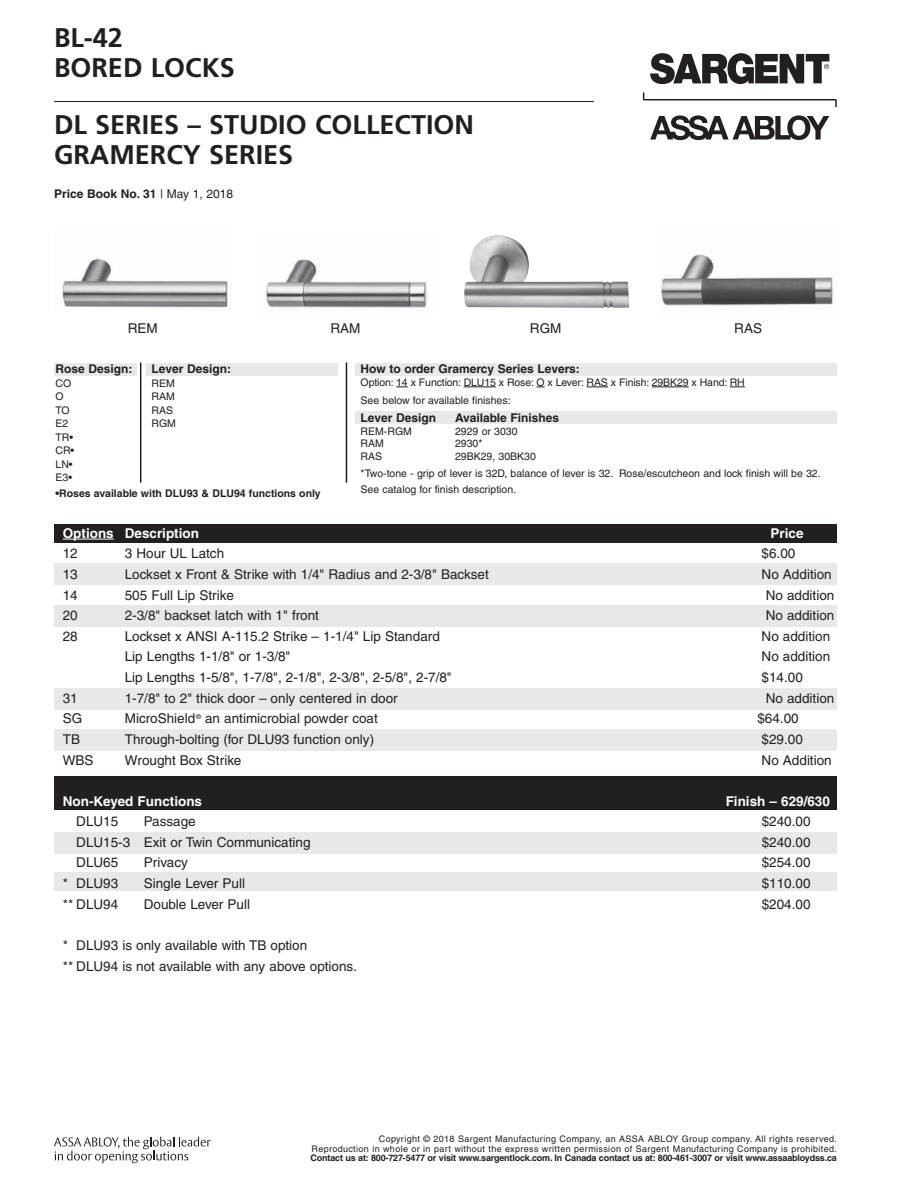
<style>
.page{position:relative;width:918px;height:1188px;background:#fff}
.page>*{position:absolute;margin:0;border:0;box-sizing:border-box;transform-origin:0 0}
.t1{font:700 27px/30px "Frutiger";color:#231f20}
.t2{font:13.5px/20.7px "Helvetica";color:#231f20}
.t3{font:700 13.5px "Helvetica";color:#fff}
.t4{font:700 12px "Helvetica";color:#231f20}
.t5{font:10.5px/13.5px "Helvetica";color:#231f20}
.t6{font:700 10.5px "Helvetica";color:#231f20}
.t7{font:9px/9.8px "Helvetica";letter-spacing:.04em;color:#231f20;text-align:right}
.t8{font:700 9px "Helvetica";letter-spacing:-.02em;color:#231f20}
.s1{font-weight:400}
</style>
<div class="page">
<hr style="left:54px;top:101px;width:540px;height:1px;background:#231f20">
<svg style="left:54px;top:1137px;width:157px;height:26px"></svg>
<svg style="left:643px;top:93px;width:194px;height:14px"></svg>
<svg style="left:650px;top:115px;width:179px;height:25px"></svg>
<svg style="left:650px;top:53px;width:179px;height:31px"></svg>
<img style="left:61px;top:255px;width:167px;height:53px">
<img style="left:266px;top:259px;width:161px;height:49px">
<img style="left:464px;top:235px;width:165px;height:73px">
<img style="left:660px;top:254px;width:174px;height:52px">
<div style="left:54px;top:688px;width:783px;height:22px;background:#e7e8e8"></div>
<div style="left:54px;top:729px;width:783px;height:22px;background:#e7e8e8"></div>
<div style="left:54px;top:832px;width:783px;height:22px;background:#e7e8e8"></div>
<div style="left:54px;top:873px;width:783px;height:18px;background:#e7e8e8"></div>
<div style="left:54px;top:524px;width:783px;height:19px;background:#231f20"></div>
<div style="left:54px;top:776px;width:783px;height:34px;background:#231f20"></div>
<div style="left:54px;top:564px;width:783px;height:21px;background:#e7e8e8"></div>
<div style="left:54px;top:605px;width:783px;height:22px;background:#e7e8e8"></div>
<hr style="left:63px;top:539px;width:51px;height:1px;background:#fff">
<div style="left:356px;top:363px;width:481px;height:12px;background:#e7e8e8"></div>
<div style="left:54px;top:363px;width:82px;height:12px;background:#e7e8e8"></div>
<div style="left:356px;top:411px;width:481px;height:13px;background:#e7e8e8"></div>
<svg style="left:396px;top:387px;width:12px;height:1px"></svg>
<hr style="left:464px;top:387px;width:32px;height:1px;background:#231f20">
<svg style="left:587px;top:387px;width:21px;height:1px"></svg>
<hr style="left:652px;top:387px;width:37px;height:1px;background:#231f20">
<svg style="left:730px;top:387px;width:15px;height:1px"></svg>
<hr style="left:346px;top:362px;width:1px;height:121px;background:#231f20">
<hr style="left:140px;top:362px;width:1px;height:121px;background:#231f20">
<div style="left:146px;top:363px;width:192px;height:12px;background:#e7e8e8"></div>
<h1 class="t1" style="left:54px;top:26px;width:182px">BL-42<br>BORED LOCKS</h1>
<h1 class="t1" style="left:54px;top:113px;width:422px">DL SERIES – STUDIO COLLECTION<br>GRAMERCY SERIES</h1>
<p class="t4" style="left:54px;top:189px;width:181px">Price Book No. 31 <span class="s1">| May 1, 2018</span></p>
<p class="t2" style="left:128px;top:319px;width:31px">REM</p>
<p class="t2" style="left:331px;top:319px;width:31px">RAM</p>
<p class="t2" style="left:530px;top:319px;width:33px">RGM</p>
<p class="t2" style="left:734px;top:319px;width:29px">RAS</p>
<p class="t4" style="left:56px;top:364px;width:79px">Rose Design:</p>
<p class="t5" style="left:56px;top:377px;width:20px">CO<br>O<br>TO<br>E2<br>TR•<br>CR•<br>LN•<br>E3•</p>
<p class="t4" style="left:152px;top:364px;width:81px">Lever Design:</p>
<p class="t5" style="left:152px;top:377px;width:26px">REM<br>RAM<br>RAS<br>RGM</p>
<p class="t6" style="left:56px;top:490px;width:267px">•Roses available with DLU93 &amp; DLU94 functions only</p>
<p class="t4" style="left:361px;top:364px;width:221px">How to order Gramercy Series Levers:</p>
<p class="t5" style="left:361px;top:374px;width:386px;line-height:18px">Option: 14 x Function: DLU15 x Rose: O x Lever: RAS x Finish: 29BK29 x Hand: RH<br>See below for available finishes:</p>
<p class="t4" style="left:361px;top:413px;width:77px">Lever Design</p>
<p class="t4" style="left:455px;top:413px;width:106px">Available Finishes</p>
<p class="t5" style="left:361px;top:425px;width:53px">REM-RGM</p>
<p class="t5" style="left:455px;top:425px;width:64px">2929 or 3030</p>
<p class="t5" style="left:361px;top:438px;width:25px">RAM</p>
<p class="t5" style="left:455px;top:438px;width:29px">2930*</p>
<p class="t5" style="left:361px;top:451px;width:23px">RAS</p>
<p class="t5" style="left:361px;top:449px;width:462px;line-height:16.5px;text-indent:94px">29BK29, 30BK30<br>*Two-tone - grip of lever is 32D, balance of lever is 32. Rose/escutcheon and lock finish will be 32.<br>See catalog for finish description.</p>
<p class="t3" style="left:63px;top:528px;width:138px">Options Description</p>
<p class="t3" style="left:771px;top:528px;width:35px">Price</p>
<p class="t2" style="left:63px;top:545px;width:17px">12</p>
<p class="t2" style="left:125px;top:545px;width:101px">3 Hour UL Latch</p>
<p class="t2" style="left:762px;top:545px;width:35px">$6.00</p>
<p class="t2" style="left:63px;top:565px;width:17px">13</p>
<p class="t2" style="left:125px;top:565px;width:365px">Lockset x Front &amp; Strike with 1/4" Radius and 2-3/8" Backset</p>
<p class="t2" style="left:762px;top:565px;width:72px">No Addition</p>
<p class="t2" style="left:63px;top:586px;width:17px">14</p>
<p class="t2" style="left:125px;top:586px;width:111px">505 Full Lip Strike</p>
<p class="t2" style="left:766px;top:586px;width:70px">No addition</p>
<p class="t2" style="left:63px;top:607px;width:17px">20</p>
<p class="t2" style="left:125px;top:607px;width:196px">2-3/8" backset latch with 1" front</p>
<p class="t2" style="left:766px;top:607px;width:70px">No addition</p>
<p class="t2" style="left:63px;top:627px;width:17px">28</p>
<p class="t2" style="left:125px;top:627px;width:317px">Lockset x ANSI A-115.2 Strike – 1-1/4" Lip Standard</p>
<p class="t2" style="left:762px;top:627px;width:70px">No addition</p>
<p class="t2" style="left:125px;top:648px;width:167px">Lip Lengths 1-1/8" or 1-3/8"</p>
<p class="t2" style="left:762px;top:648px;width:70px">No addition</p>
<p class="t2" style="left:125px;top:669px;width:328px">Lip Lengths 1-5/8", 1-7/8", 2-1/8", 2-3/8", 2-5/8", 2-7/8"</p>
<p class="t2" style="left:762px;top:669px;width:43px">$14.00</p>
<p class="t2" style="left:63px;top:689px;width:17px">31</p>
<p class="t2" style="left:125px;top:689px;width:275px">1-7/8" to 2" thick door – only centered in door</p>
<p class="t2" style="left:766px;top:689px;width:70px">No addition</p>
<p class="t2" style="left:63px;top:710px;width:21px">SG</p>
<p class="t2" style="left:125px;top:710px;width:255px">MicroShield<sup>®</sup> an antimicrobial powder coat</p>
<p class="t2" style="left:757px;top:710px;width:43px">$64.00</p>
<p class="t2" style="left:63px;top:730px;width:19px">TB</p>
<p class="t2" style="left:125px;top:730px;width:251px">Through-bolting (for DLU93 function only)</p>
<p class="t2" style="left:762px;top:730px;width:43px">$29.00</p>
<p class="t2" style="left:63px;top:751px;width:32px">WBS</p>
<p class="t2" style="left:125px;top:751px;width:118px">Wrought Box Strike</p>
<p class="t2" style="left:762px;top:751px;width:72px">No Addition</p>
<p class="t3" style="left:63px;top:796px;width:141px">Non-Keyed Functions</p>
<p class="t3" style="left:726px;top:796px;width:106px">Finish – 629/630</p>
<p class="t2" style="left:76px;top:813px;width:44px">DLU15</p>
<p class="t2" style="left:144px;top:813px;width:53px">Passage</p>
<p class="t2" style="left:762px;top:813px;width:50px">$240.00</p>
<p class="t2" style="left:76px;top:833px;width:236px">DLU15-3 Exit or Twin Communicating</p>
<p class="t2" style="left:762px;top:833px;width:50px">$240.00</p>
<p class="t2" style="left:76px;top:854px;width:44px">DLU65</p>
<p class="t2" style="left:144px;top:854px;width:46px">Privacy</p>
<p class="t2" style="left:762px;top:854px;width:50px">$254.00</p>
<p class="t2" style="left:63px;top:874px;width:57px">* DLU93</p>
<p class="t2" style="left:144px;top:874px;width:103px">Single Lever Pull</p>
<p class="t2" style="left:762px;top:874px;width:50px">$110.00</p>
<p class="t2" style="left:63px;top:895px;width:57px">** DLU94</p>
<p class="t2" style="left:144px;top:895px;width:108px">Double Lever Pull</p>
<p class="t2" style="left:762px;top:895px;width:50px">$204.00</p>
<p class="t2" style="left:63px;top:936px;width:296px">* DLU93 is only available with TB option<br>** DLU94 is not available with any above options.</p>
<p class="t7" style="left:312px;top:1135px;width:527px">Copyright © 2018 Sargent Manufacturing Company, an ASSA ABLOY Group company. All rights reserved.<br>Reproduction in whole or in part without the express written permission of Sargent Manufacturing Company is prohibited.</p>
<p class="t8" style="left:311px;top:1155px;width:528px">Contact us at: 800-727-5477 or visit www.sargentlock.com. In Canada contact us at: 800-461-3007 or visit www.assaabloydss.ca</p>
</div>
